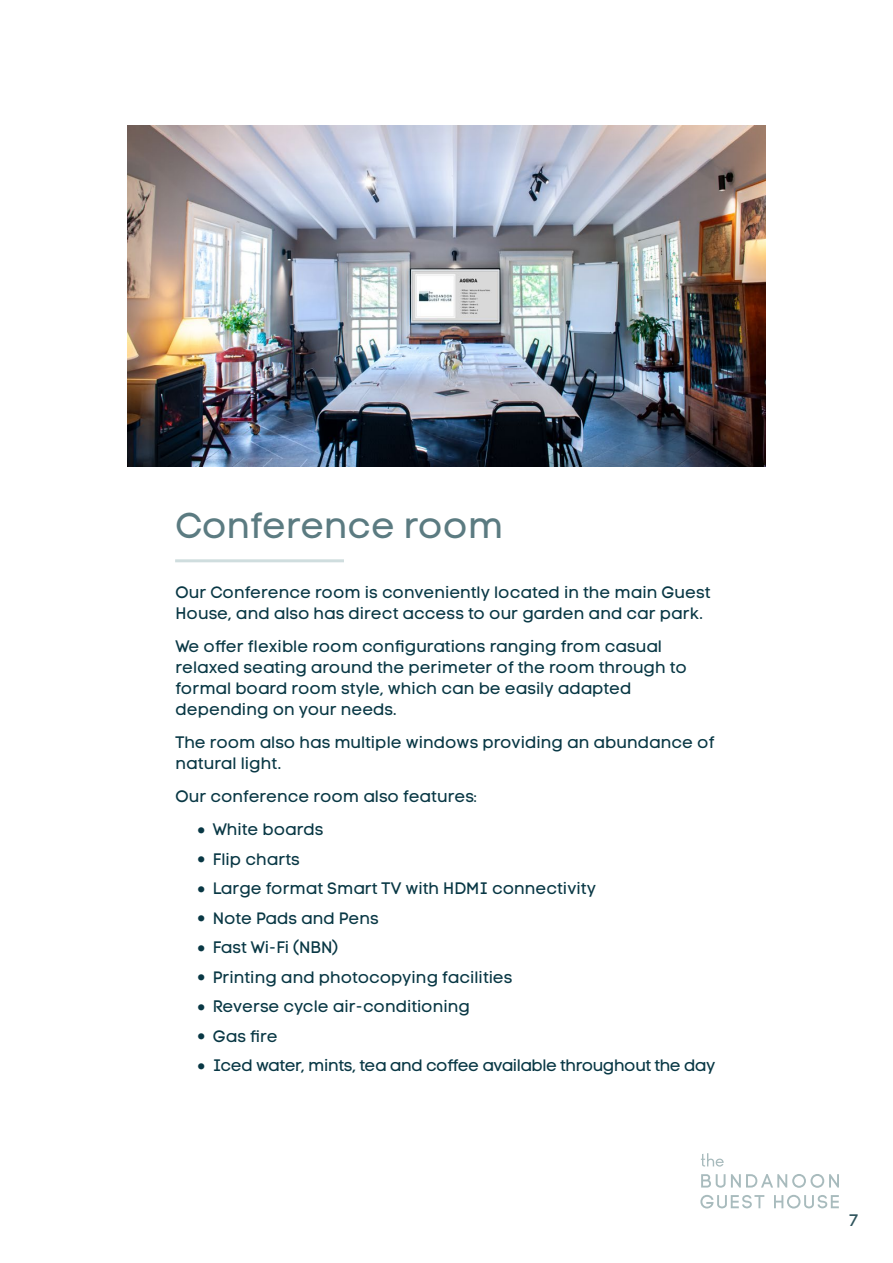
<style>
.page{position:relative;width:893px;height:1263px;background:#fff}
.page>*{position:absolute;margin:0;border:0;box-sizing:border-box;transform-origin:0 0}
.t1{font:36px "Code Pro LC";color:#5b7b81}
.t2{font:16.5px/21px "Code Pro LC";color:#083744}
.t3{font:16.5px "Code Pro LC";letter-spacing:-.025em;color:#083744}
.t4{font:16.5px "Code Pro LC";color:#2f545c}
.s1{font-size:27px}
</style>
<div class="page">
<img style="left:128px;top:125px;width:637px;height:341px">
<hr style="left:175px;top:559px;width:169px;height:3px;background:#cfddde">
<svg style="left:701px;top:1153px;width:23px;height:13px"></svg>
<svg style="left:700px;top:1195px;width:64px;height:13px"></svg>
<svg style="left:774px;top:1195px;width:65px;height:13px"></svg>
<svg style="left:701px;top:1174px;width:138px;height:14px"></svg>
<h1 class="t1" style="left:176px;top:505px;width:329px">Conference room</h1>
<p class="t2" style="left:176px;top:582px;width:536px">Our Conference room is conveniently located in the main Guest<br>House, and also has direct access to our garden and car park.</p>
<p class="t2" style="left:176px;top:636px;width:513px">We offer flexible room configurations ranging from casual relaxed seating around the perimeter of the room through to formal board room style, which can be easily adapted depending on your needs.</p>
<p class="t2" style="left:176px;top:732px;width:540px">The room also has multiple windows providing an abundance of natural light.</p>
<p class="t2" style="left:176px;top:786px;width:303px">Our conference room also features:</p>
<p class="t2" style="left:197px;top:819px;width:128px"><span class="s1">•</span> White boards</p>
<p class="t2" style="left:197px;top:849px;width:105px"><span class="s1">•</span> Flip charts</p>
<p class="t2" style="left:197px;top:878px;width:401px"><span class="s1">•</span> Large format Smart TV with HDMI connectivity</p>
<p class="t2" style="left:197px;top:908px;width:183px"><span class="s1">•</span> Note Pads and Pens</p>
<p class="t2" style="left:197px;top:937px;width:143px"><span class="s1">•</span> Fast Wi-Fi (NBN)</p>
<p class="t2" style="left:197px;top:967px;width:317px"><span class="s1">•</span> Printing and photocopying facilities</p>
<p class="t2" style="left:197px;top:996px;width:275px"><span class="s1">•</span> Reverse cycle air-conditioning</p>
<p class="t2" style="left:197px;top:1026px;width:82px"><span class="s1">•</span> Gas fire</p>
<p class="t3" style="left:197px;top:1056px;width:520px"><span class="s1">•</span> Iced water, mints, tea and coffee available throughout the day</p>
<p class="t4" style="left:849px;top:1210px;width:11px">7</p>
</div>
